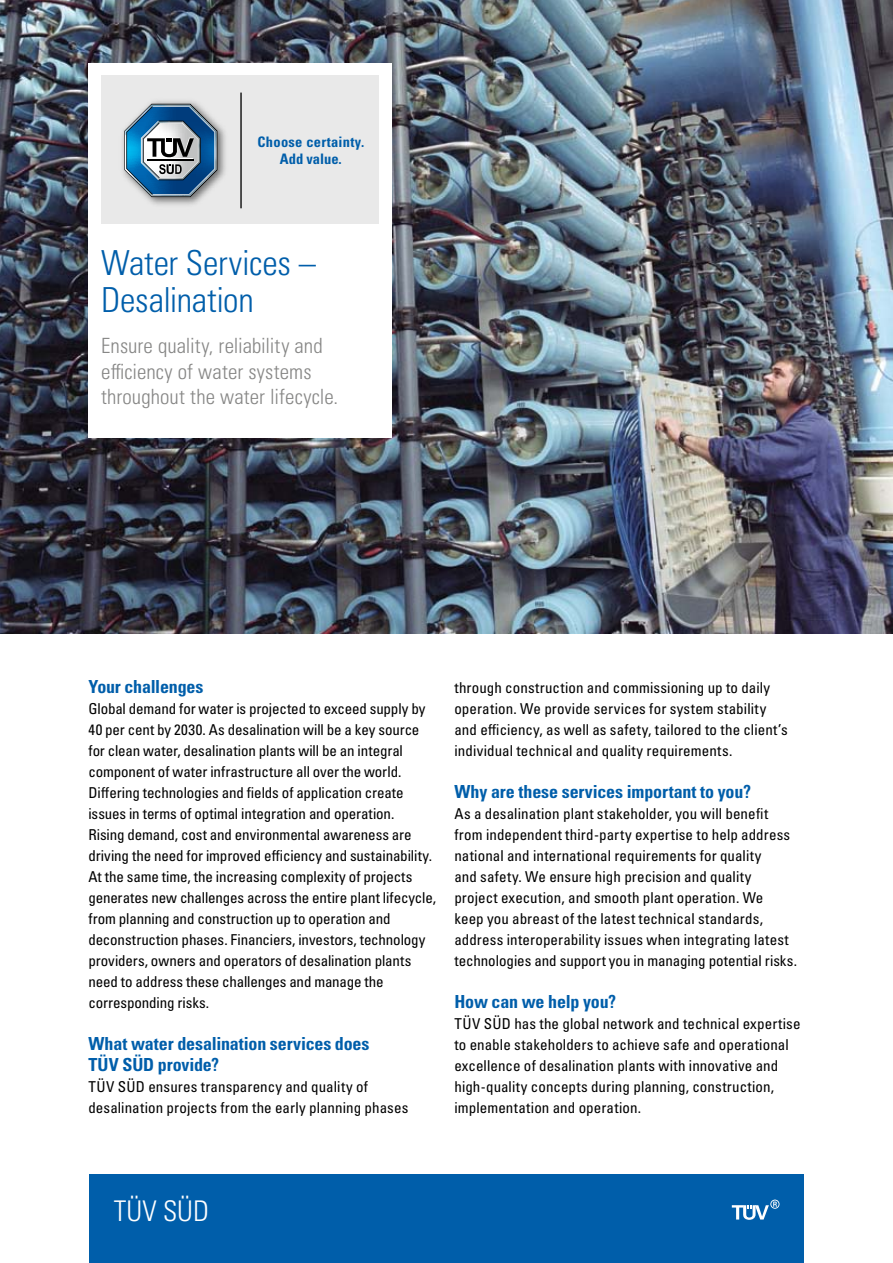
<style>
.page{position:relative;width:893px;height:1263px;background:#fff}
.page>*{position:absolute;margin:0;border:0;box-sizing:border-box;transform-origin:0 0}
.t1{font:34.5px/37.5px "Univers LTCYR 47 Light Cond";letter-spacing:-.005em;color:#005eaa}
.t2{font:28.5px "Univers LTCYR 47 Light Cond";color:#fff}
.t3{font:21px/25.5px "Univers LTCYR 47 Light Cond";letter-spacing:.005em;color:#878786}
.t4{font:18px/21px "Univers LTCYR 67 Bold Cond";letter-spacing:-.01em;color:#005eaa}
.t5{font:condensed 15px/21px "Univers LTCYR 57";letter-spacing:.005em;color:#000}
.t6{font:700 condensed 14.55px/17.7px "Univers";letter-spacing:.02em;color:#005eaa;text-align:center}
</style>
<div class="page">
<div style="left:89px;top:1174px;width:715px;height:89px;background:#005eaa"></div>
<svg style="left:732px;top:1199px;width:47px;height:21px"></svg>
<img style="left:0;top:0;width:893px;height:633px">
<div style="left:88px;top:63px;width:303px;height:375px;background:#fff"></div>
<div style="left:101px;top:76px;width:278px;height:148px;background:#e9e9e9"></div>
<hr style="left:240px;top:93px;width:2px;height:115px;background:#000">
<img style="left:122px;top:101px;width:104px;height:104px">
<svg style="left:124px;top:104px;width:93px;height:93px"></svg>
<p class="t6" style="left:258px;top:133px;width:108px">Choose certainty.<br>Add value.</p>
<h1 class="t1" style="left:101px;top:242px;width:216px">Water Services –<br>Desalination</h1>
<h3 class="t3" style="left:101px;top:332px;width:239px">Ensure quality, reliability and efficiency of water systems throughout the water lifecycle.</h3>
<p class="t4" style="left:88px;top:676px;width:117px">Your challenges</p>
<p class="t5" style="left:88px;top:698px;width:349px">Global demand for water is projected to exceed supply by 40 per cent by 2030. As desalination will be a key source for clean water, desalination plants will be an integral component of water infrastructure all over the world.<br>Differing technologies and fields of application create issues in terms of optimal integration and operation.<br>Rising demand, cost and environmental awareness are driving the need for improved efficiency and sustainability.<br>At the same time, the increasing complexity of projects generates new challenges across the entire plant lifecycle, from planning and construction up to operation and deconstruction phases. Financiers, investors, technology providers, owners and operators of desalination plants need to address these challenges and manage the corresponding risks.</p>
<p class="t4" style="left:88px;top:1033px;width:283px">What water desalination services does<br>TÜV SÜD provide?</p>
<p class="t5" style="left:88px;top:1076px;width:321px">TÜV SÜD ensures transparency and quality of desalination projects from the early planning phases</p>
<p class="t5" style="left:454px;top:677px;width:335px">through construction and commissioning up to daily operation. We provide services for system stability and efficiency, as well as safety, tailored to the client’s individual technical and quality requirements.</p>
<p class="t4" style="left:454px;top:781px;width:298px">Why are these services important to you?</p>
<p class="t5" style="left:454px;top:803px;width:344px">As a desalination plant stakeholder, you will benefit from independent third-party expertise to help address national and international requirements for quality<br>and safety. We ensure high precision and quality project execution, and smooth plant operation. We<br>keep you abreast of the latest technical standards, address interoperability issues when integrating latest technologies and support you in managing potential risks.</p>
<p class="t4" style="left:454px;top:991px;width:163px">How can we help you?</p>
<p class="t5" style="left:454px;top:1013px;width:348px">TÜV SÜD has the global network and technical expertise to enable stakeholders to achieve safe and operational excellence of desalination plants with innovative and high-quality concepts during planning, construction, implementation and operation.</p>
<h2 class="t2" style="left:114px;top:1191px;width:97px">TÜV SÜD</h2>
</div>
